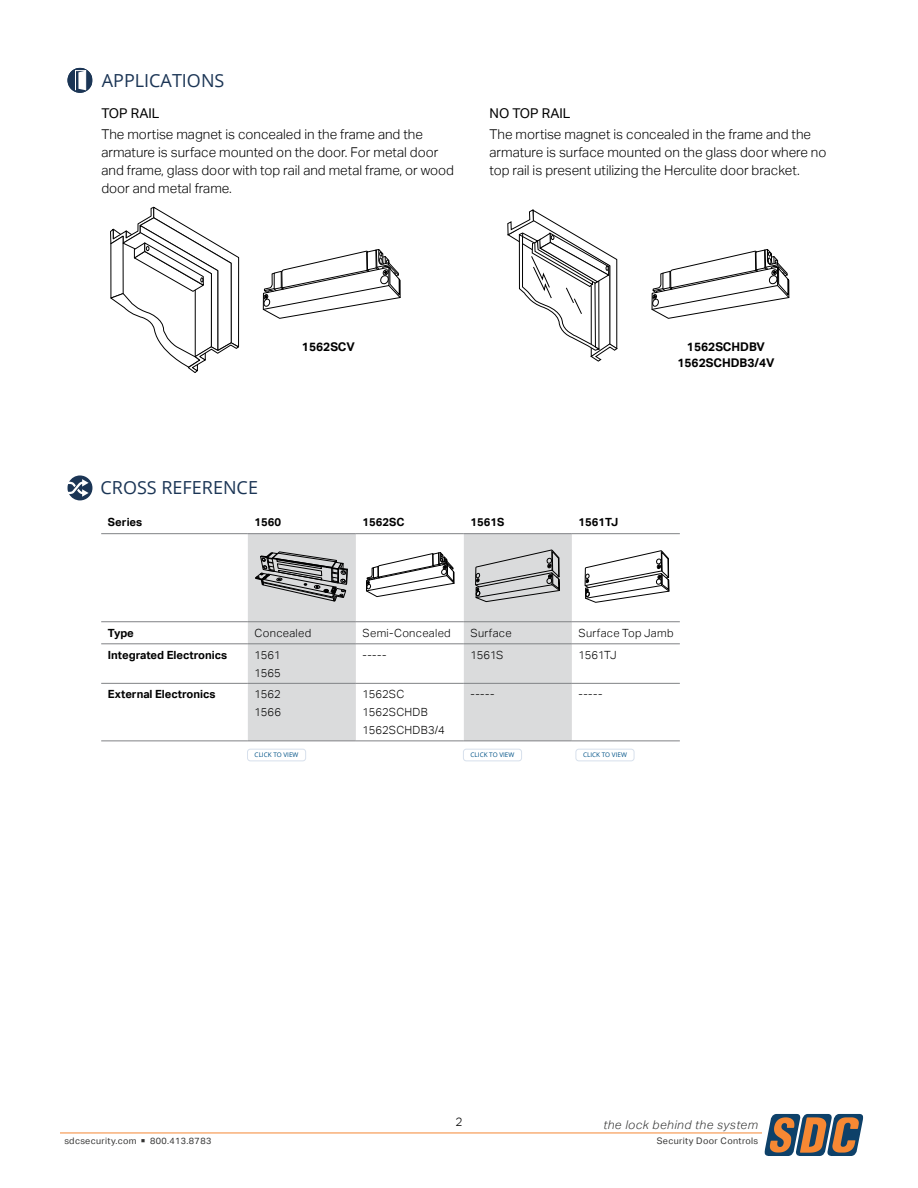
<style>
.page{position:relative;width:918px;height:1188px;background:#fff}
.page>*{position:absolute;margin:0;border:0;box-sizing:border-box;transform-origin:0 0}
.t1{font:18px "Open Sans";color:#1b3555}
.t2{font:300 13.5px/18px "Aktiv Grotesk";color:#000}
.t3{font:13.5px "Aktiv Grotesk";color:#000}
.t4{font:700 12px/16.5px "Aktiv Grotesk";color:#000;text-align:center}
.t5{font:italic 300 12px "Aktiv Grotesk";letter-spacing:.04em;color:#343433}
.t6{font:300 12px "Aktiv Grotesk";color:#000}
.t7{font:300 11.25px/18px "Aktiv Grotesk";letter-spacing:.02em;color:#000}
.t8{font:700 11.25px "Aktiv Grotesk";color:#000}
.t9{font:300 11.25px/18px "Aktiv Grotesk";color:#000}
.t10{font:9px "Aktiv Grotesk";letter-spacing:.04em;color:#343433}
.t11{font:6.3px "Open Sans";color:#005387}
.s1{font-size:6.75px}
</style>
<div class="page">
<hr style="left:60px;top:1133px;width:702px;height:1px;background:#f58833">
<svg style="left:764px;top:1114px;width:99px;height:42px;background:#837468"></svg>
<div style="left:68px;top:68px;width:24px;height:25px;background:#1b3555;border-radius:12px"></div>
<svg style="left:78px;top:72px;width:6px;height:17px"></svg>
<div style="left:75px;top:70px;width:11px;height:21px;border:1px solid #fff"></div>
<svg style="left:110px;top:207px;width:129px;height:166px"></svg>
<svg style="left:507px;top:209px;width:111px;height:153px"></svg>
<svg style="left:68px;top:475px;width:24px;height:25px"></svg>
<svg style="left:248px;top:534px;width:324px;height:207px;fill:#dadbdc"></svg>
<hr style="left:101px;top:643px;width:147px;height:1px;background:#808285">
<hr style="left:248px;top:643px;width:108px;height:1px;background:#808285">
<hr style="left:356px;top:643px;width:108px;height:1px;background:#808285">
<hr style="left:572px;top:643px;width:108px;height:1px;background:#808285">
<hr style="left:101px;top:683px;width:147px;height:1px;background:#808285">
<hr style="left:248px;top:683px;width:108px;height:1px;background:#808285">
<hr style="left:356px;top:683px;width:108px;height:1px;background:#808285">
<hr style="left:572px;top:683px;width:108px;height:1px;background:#808285">
<hr style="left:101px;top:741px;width:147px;height:1px;background:#808285">
<hr style="left:248px;top:741px;width:108px;height:1px;background:#808285">
<hr style="left:356px;top:741px;width:108px;height:1px;background:#808285">
<hr style="left:572px;top:741px;width:108px;height:1px;background:#808285">
<hr style="left:101px;top:533px;width:147px;height:1px;background:#808285">
<hr style="left:248px;top:533px;width:108px;height:1px;background:#808285">
<hr style="left:356px;top:533px;width:108px;height:1px;background:#808285">
<hr style="left:572px;top:533px;width:108px;height:1px;background:#808285">
<hr style="left:101px;top:621px;width:147px;height:1px;background:#808285">
<hr style="left:248px;top:621px;width:108px;height:1px;background:#808285">
<hr style="left:356px;top:621px;width:108px;height:1px;background:#808285">
<hr style="left:572px;top:621px;width:108px;height:1px;background:#808285">
<hr style="left:464px;top:533px;width:108px;height:1px;background:#808285">
<hr style="left:464px;top:621px;width:108px;height:1px;background:#808285">
<hr style="left:464px;top:643px;width:108px;height:1px;background:#808285">
<hr style="left:464px;top:683px;width:108px;height:1px;background:#808285">
<hr style="left:464px;top:741px;width:108px;height:1px;background:#808285">
<svg style="left:255px;top:551px;width:93px;height:51px;background:#999a9a"></svg>
<svg style="left:366px;top:552px;width:88px;height:45px"></svg>
<svg style="left:475px;top:549px;width:85px;height:53px;background:#b9babb"></svg>
<svg style="left:585px;top:550px;width:84px;height:53px"></svg>
<div style="left:247px;top:749px;width:59px;height:12px;border:1px solid #d7e0ec;border-radius:3px"></div>
<div style="left:463px;top:749px;width:59px;height:12px;border:1px solid #d7e0ec;border-radius:3px"></div>
<div style="left:575px;top:749px;width:59px;height:12px;border:1px solid #d7e0ec;border-radius:3px"></div>
<svg style="left:263px;top:249px;width:138px;height:70px"></svg>
<svg style="left:651px;top:249px;width:138px;height:70px"></svg>
<h1 class="t1" style="left:102px;top:68px;width:124px">APPLICATIONS</h1>
<p class="t3" style="left:101px;top:105px;width:60px">TOP RAIL</p>
<p class="t2" style="left:101px;top:126px;width:354px">The mortise magnet is concealed in the frame and the armature is surface mounted on the door. For metal door and frame, glass door with top rail and metal frame, or wood door and metal frame.</p>
<p class="t3" style="left:490px;top:105px;width:82px">NO TOP RAIL</p>
<p class="t2" style="left:490px;top:126px;width:338px">The mortise magnet is concealed in the frame and the armature is surface mounted on the glass door where no top rail is present utilizing the Herculite door bracket.</p>
<p class="t4" style="left:302px;top:338px;width:54px">1562SCV</p>
<p class="t4" style="left:677px;top:338px;width:99px">1562SCHDBV<br>1562SCHDB3/4V</p>
<h1 class="t1" style="left:101px;top:476px;width:159px">CROSS REFERENCE</h1>
<p class="t8" style="left:108px;top:515px;width:36px">Series</p>
<p class="t8" style="left:255px;top:515px;width:28px">1560</p>
<p class="t8" style="left:363px;top:515px;width:43px">1562SC</p>
<p class="t8" style="left:471px;top:515px;width:35px">1561S</p>
<p class="t8" style="left:579px;top:515px;width:41px">1561TJ</p>
<p class="t8" style="left:108px;top:626px;width:27px">Type</p>
<p class="t7" style="left:255px;top:624px;width:58px">Concealed</p>
<p class="t7" style="left:363px;top:624px;width:90px">Semi-Concealed</p>
<p class="t7" style="left:471px;top:624px;width:43px">Surface</p>
<p class="t7" style="left:579px;top:624px;width:97px">Surface Top Jamb</p>
<p class="t8" style="left:108px;top:648px;width:121px">Integrated Electronics</p>
<p class="t9" style="left:255px;top:646px;width:28px">1561<br>1565</p>
<p class="t7" style="left:363px;top:646px;width:25px">-----</p>
<p class="t7" style="left:471px;top:646px;width:34px">1561S</p>
<p class="t7" style="left:579px;top:646px;width:40px">1561TJ</p>
<p class="t8" style="left:108px;top:688px;width:109px">External Electronics</p>
<p class="t7" style="left:255px;top:685px;width:28px">1562<br>1566</p>
<p class="t7" style="left:363px;top:685px;width:84px">1562SC<br>1562SCHDB<br>1562SCHDB3/4</p>
<p class="t7" style="left:471px;top:685px;width:25px">-----</p>
<p class="t7" style="left:579px;top:685px;width:25px">-----</p>
<p class="t11" style="left:255px;top:751px;width:45px">CLICK TO VIEW</p>
<p class="t11" style="left:471px;top:751px;width:45px">CLICK TO VIEW</p>
<p class="t11" style="left:583px;top:751px;width:45px">CLICK TO VIEW</p>
<p class="t6" style="left:455px;top:1115px;width:9px">2</p>
<p class="t5" style="left:603px;top:1118px;width:156px">the lock behind the system</p>
<p class="t10" style="left:64px;top:1136px;width:148px">sdcsecurity.com <span class="s1">■</span> 800.413.8783</p>
<p class="t10" style="left:657px;top:1136px;width:103px">Security Door Controls</p>
</div>
